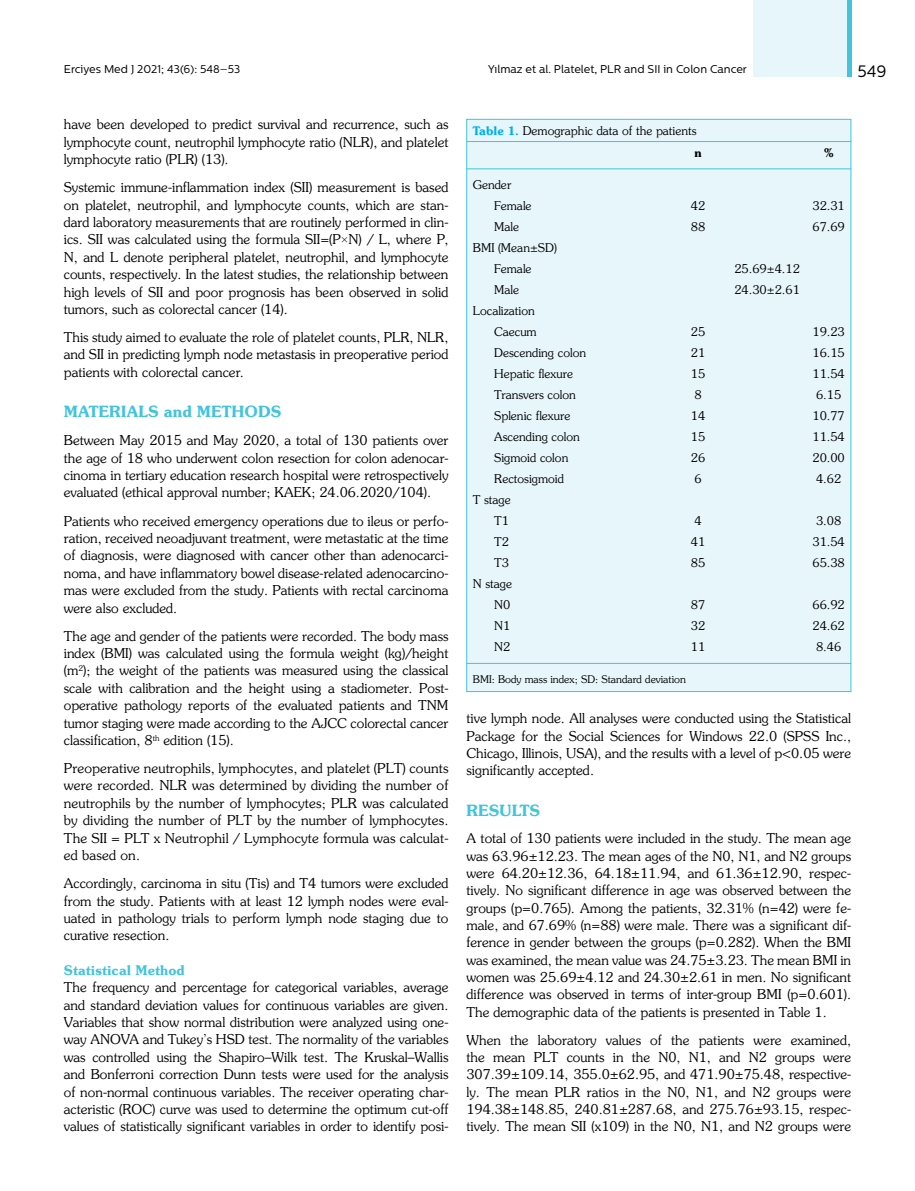
<style>
.page{position:relative;width:915px;height:1191px;background:#fff}
.page>*{position:absolute;margin:0;border:0;box-sizing:border-box;transform-origin:0 0}
.t1{font:16.5px "Centrale Sans";color:#000}
.t2{font:700 15.75px "Souvenir";color:#42c4dd}
.t3{font:13.5px/17.4px "Souvenir";color:#000;text-align:justify}
.t4{font:700 13.5px "Souvenir";color:#42c4dd}
.t5{font:12px/21px "Souvenir";color:#000;text-align:right}
.t6{font:700 12px "Souvenir";color:#000}
.t7{font:11.25px "Centrale Sans";color:#000}
.t8{font:10.5px "Souvenir";color:#000}
.s1{font-family:"Times New Roman"}
.s2{font-weight:700;color:#00aeef}
.s3{font-weight:700}
</style>
<div class="page">
<div style="left:753px;top:0;width:97px;height:77px;background:#e7f6fa"></div>
<svg style="left:847px;top:0;width:3px;height:77px"></svg>
<div style="left:466px;top:119px;width:384px;height:573px;background:#e7f6fa;border:1px solid #42c4dd"></div>
<hr style="left:466px;top:141px;width:384px;height:1px;background:#42c4dd">
<hr style="left:466px;top:663px;width:384px;height:1px;background:#42c4dd">
<hr style="left:466px;top:169px;width:384px;height:1px;background:#42c4dd">
<p class="t7" style="left:64px;top:62px;width:178px">Erciyes Med J 2021; 43(6): 548–53</p>
<p class="t7" style="left:488px;top:62px;width:260px">Yılmaz et al. Platelet, PLR and SII in Colon Cancer</p>
<p class="t1" style="left:857px;top:61px;width:31px">549</p>
<p class="t3" style="left:64px;top:116px;width:386px">have been developed to predict survival and recurrence, such as lymphocyte count, neutrophil lymphocyte ratio (NLR), and platelet lymphocyte ratio (PLR) (13).</p>
<p class="t3" style="left:64px;top:179px;width:386px">Systemic immune-inflammation index (SII) measurement is based on platelet, neutrophil, and lymphocyte counts, which are stan&shy;dard laboratory measurements that are routinely performed in clin&shy;ics. SII was calculated using the formula SII=(P<span class="s1">×</span>N) / L, where P, N, and L denote peripheral platelet, neutrophil, and lymphocyte counts, respectively. In the latest studies, the relationship between high levels of SII and poor prognosis has been observed in solid tumors, such as colorectal cancer (14).</p>
<p class="t3" style="left:64px;top:328px;width:386px">This study aimed to evaluate the role of platelet counts, PLR, NLR, and SII in predicting lymph node metastasis in preoperative period patients with colorectal cancer.</p>
<p class="t2" style="left:64px;top:402px;width:219px">MATERIALS and METHODS</p>
<p class="t3" style="left:64px;top:432px;width:386px">Between May 2015 and May 2020, a total of 130 patients over the age of 18 who underwent colon resection for colon adenocar&shy;cinoma in tertiary education research hospital were retrospectively evaluated (ethical approval number; KAEK; 24.06.2020/104).</p>
<p class="t3" style="left:64px;top:512px;width:386px">Patients who received emergency operations due to ileus or perfo&shy;ration, received neoadjuvant treatment, were metastatic at the time of diagnosis, were diagnosed with cancer other than adenocarci&shy;noma, and have inflammatory bowel disease-related adenocarcino&shy;mas were excluded from the study. Patients with rectal carcinoma were also excluded.</p>
<p class="t3" style="left:64px;top:627px;width:386px">The age and gender of the patients were recorded. The body mass index (BMI) was calculated using the formula weight (kg)/height (m<sup>2</sup>); the weight of the patients was measured using the classical scale with calibration and the height using a stadiometer. Post&shy;operative pathology reports of the evaluated patients and TNM tumor staging were made according to the AJCC colorectal cancer classification, 8<sup>th</sup> edition (15).</p>
<p class="t3" style="left:64px;top:759px;width:386px">Preoperative neutrophils, lymphocytes, and platelet (PLT) counts were recorded. NLR was determined by dividing the number of neutrophils by the number of lymphocytes; PLR was calculated by dividing the number of PLT by the number of lymphocytes.<br>The SII = PLT x Neutrophil / Lymphocyte formula was calculat&shy;ed based on.</p>
<p class="t3" style="left:64px;top:874px;width:386px">Accordingly, carcinoma in situ (Tis) and T4 tumors were excluded from the study. Patients with at least 12 lymph nodes were eval&shy;uated in pathology trials to perform lymph node staging due to curative resection.</p>
<p class="t4" style="left:64px;top:961px;width:122px">Statistical Method</p>
<p class="t3" style="left:64px;top:978px;width:386px">The frequency and percentage for categorical variables, average and standard deviation values for continuous variables are given.<br>Variables that show normal distribution were analyzed using one&shy;way ANOVA and Tukey’s HSD test. The normality of the variables was controlled using the Shapiro–Wilk test. The Kruskal–Wallis and Bonferroni correction Dunn tests were used for the analysis of non-normal continuous variables. The receiver operating char&shy;acteristic (ROC) curve was used to determine the optimum cut-off values of statistically significant variables in order to identify posi-</p>
<p class="t5" style="left:694px;top:119px;width:9px;line-height:22.8px;text-align:left;text-indent:-221px"><span class="s2">Table 1.</span> Demographic data of the patients <span class="s3">n</span></p>
<p class="t6" style="left:823px;top:146px;width:12px">%</p>
<p class="t5" style="left:494px;top:174px;width:39px;text-align:left;text-indent:-21px">Gender<br>Female</p>
<p class="t5" style="left:690px;top:195px;width:16px">42</p>
<p class="t5" style="left:812px;top:195px;width:34px">32.31</p>
<p class="t5" style="left:494px;top:216px;width:26px">Male</p>
<p class="t5" style="left:690px;top:216px;width:16px">88</p>
<p class="t5" style="left:812px;top:216px;width:34px">67.69</p>
<p class="t5" style="left:472px;top:237px;width:85px;text-align:center">BMI (Mean±SD)<br>Female</p>
<p class="t5" style="left:734px;top:258px;width:67px">25.69±4.12</p>
<p class="t5" style="left:494px;top:279px;width:26px">Male</p>
<p class="t5" style="left:734px;top:279px;width:67px">24.30±2.61</p>
<p class="t5" style="left:472px;top:300px;width:65px">Localization<br>Caecum</p>
<p class="t5" style="left:690px;top:321px;width:16px">25</p>
<p class="t5" style="left:812px;top:321px;width:34px">19.23</p>
<p class="t5" style="left:494px;top:342px;width:93px">Descending colon</p>
<p class="t5" style="left:690px;top:342px;width:16px">21</p>
<p class="t5" style="left:812px;top:342px;width:34px">16.15</p>
<p class="t5" style="left:494px;top:363px;width:80px">Hepatic flexure</p>
<p class="t5" style="left:690px;top:363px;width:16px">15</p>
<p class="t5" style="left:812px;top:363px;width:34px">11.54</p>
<p class="t5" style="left:494px;top:384px;width:83px">Transvers colon</p>
<p class="t5" style="left:694px;top:384px;width:9px">8</p>
<p class="t5" style="left:815px;top:384px;width:27px">6.15</p>
<p class="t5" style="left:494px;top:405px;width:78px">Splenic flexure</p>
<p class="t5" style="left:690px;top:405px;width:16px">14</p>
<p class="t5" style="left:812px;top:405px;width:34px">10.77</p>
<p class="t5" style="left:494px;top:426px;width:87px">Ascending colon</p>
<p class="t5" style="left:690px;top:426px;width:16px">15</p>
<p class="t5" style="left:812px;top:426px;width:34px">11.54</p>
<p class="t5" style="left:494px;top:447px;width:76px">Sigmoid colon</p>
<p class="t5" style="left:690px;top:447px;width:16px">26</p>
<p class="t5" style="left:812px;top:447px;width:34px">20.00</p>
<p class="t5" style="left:494px;top:468px;width:71px">Rectosigmoid</p>
<p class="t5" style="left:694px;top:468px;width:9px">6</p>
<p class="t5" style="left:815px;top:468px;width:27px">4.62</p>
<p class="t5" style="left:472px;top:489px;width:39px">T stage<br>T1</p>
<p class="t5" style="left:694px;top:510px;width:9px">4</p>
<p class="t5" style="left:815px;top:510px;width:27px">3.08</p>
<p class="t5" style="left:494px;top:531px;width:16px">T2</p>
<p class="t5" style="left:690px;top:531px;width:16px">41</p>
<p class="t5" style="left:812px;top:531px;width:34px">31.54</p>
<p class="t5" style="left:494px;top:552px;width:16px">T3</p>
<p class="t5" style="left:690px;top:552px;width:16px">85</p>
<p class="t5" style="left:812px;top:552px;width:34px">65.38</p>
<p class="t5" style="left:472px;top:573px;width:41px">N stage<br>N0</p>
<p class="t5" style="left:690px;top:594px;width:16px">87</p>
<p class="t5" style="left:812px;top:594px;width:34px">66.92</p>
<p class="t5" style="left:494px;top:615px;width:18px">N1</p>
<p class="t5" style="left:690px;top:615px;width:16px">32</p>
<p class="t5" style="left:812px;top:615px;width:34px">24.62</p>
<p class="t5" style="left:494px;top:636px;width:18px">N2</p>
<p class="t5" style="left:690px;top:636px;width:16px">11</p>
<p class="t5" style="left:815px;top:636px;width:27px">8.46</p>
<p class="t8" style="left:472px;top:673px;width:214px">BMI: Body mass index; SD: Standard deviation</p>
<p class="t3" style="left:466px;top:710px;width:386px">tive lymph node. All analyses were conducted using the Statistical Package for the Social Sciences for Windows 22.0 (SPSS Inc., Chicago, Illinois, USA), and the results with a level of p&lt;0.05 were significantly accepted.</p>
<p class="t2" style="left:466px;top:800px;width:75px">RESULTS</p>
<p class="t3" style="left:466px;top:830px;width:386px">A total of 130 patients were included in the study. The mean age was 63.96±12.23. The mean ages of the N0, N1, and N2 groups were 64.20±12.36, 64.18±11.94, and 61.36±12.90, respec&shy;tively. No significant difference in age was observed between the groups (p=0.765). Among the patients, 32.31% (n=42) were fe&shy;male, and 67.69% (n=88) were male. There was a significant dif&shy;ference in gender between the groups (p=0.282). When the BMI was examined, the mean value was 24.75±3.23. The mean BMI in women was 25.69±4.12 and 24.30±2.61 in men. No significant difference was observed in terms of inter-group BMI (p=0.601).<br>The demographic data of the patients is presented in Table 1.</p>
<p class="t3" style="left:466px;top:1031px;width:386px">When the laboratory values of the patients were examined, the mean PLT counts in the N0, N1, and N2 groups were 307.39±109.14, 355.0±62.95, and 471.90±75.48, respective&shy;ly. The mean PLR ratios in the N0, N1, and N2 groups were 194.38±148.85, 240.81±287.68, and 275.76±93.15, respec&shy;tively. The mean SII (x109) in the N0, N1, and N2 groups were</p>
</div>
